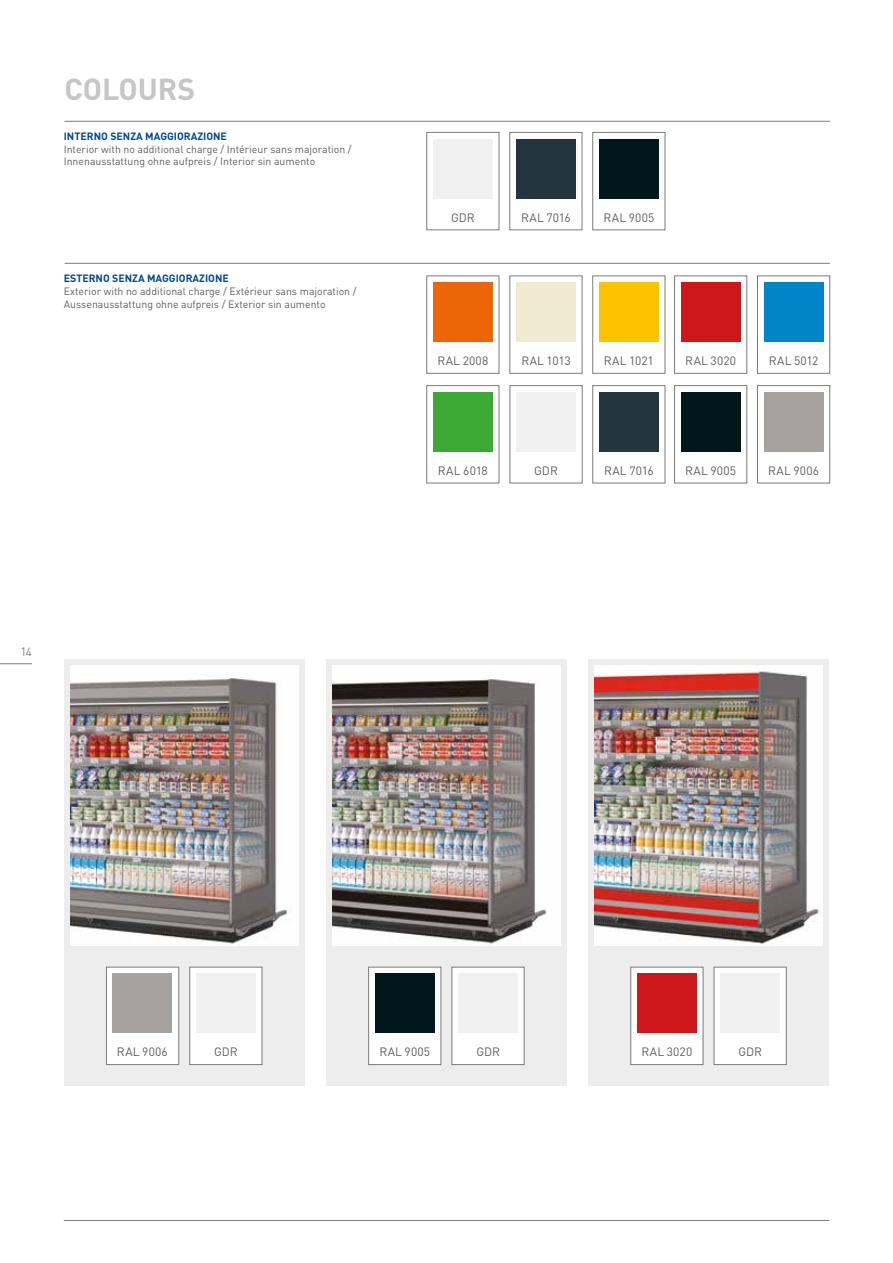
<style>
.page{position:relative;width:893px;height:1263px;background:#fff}
.page>*{position:absolute;margin:0;border:0;box-sizing:border-box;transform-origin:0 0}
.t1{font:700 30px "DIN Pro";color:#c6c6c6}
.t2{font:12px "DIN Pro";letter-spacing:.01em;color:#5f5e5e}
.t3{font:300 12px "DIN Pro";color:#5f5e5e}
.t4{font:10.5px/12.8px "DIN Pro";color:#5f5e5e}
.t5{font:700 10.5px "DIN Pro";color:#004a93}
</style>
<div class="page">
<hr style="left:892px;top:0;width:1px;height:1263px;background:#e3e3e3">
<img style="left:892px;top:0;width:1px;height:955px">
<hr style="left:64px;top:1220px;width:765px;height:1px;background:#7c7b7b">
<div style="left:588px;top:659px;width:241px;height:427px;background:#ededed"></div>
<img style="left:594px;top:665px;width:229px;height:281px">
<div style="left:674px;top:385px;width:73px;height:98px;background:#fff;border:1px solid #7c7b7b"></div>
<div style="left:757px;top:385px;width:73px;height:98px;background:#fff;border:1px solid #7c7b7b"></div>
<div style="left:427px;top:132px;width:72px;height:98px;background:#fff;border:1px solid #7c7b7b"></div>
<div style="left:510px;top:132px;width:72px;height:98px;background:#fff;border:1px solid #7c7b7b"></div>
<div style="left:593px;top:132px;width:72px;height:98px;background:#fff;border:1px solid #7c7b7b"></div>
<div style="left:757px;top:276px;width:73px;height:97px;background:#fff;border:1px solid #7c7b7b"></div>
<div style="left:674px;top:276px;width:73px;height:97px;background:#fff;border:1px solid #7c7b7b"></div>
<div style="left:326px;top:659px;width:241px;height:427px;background:#ededed"></div>
<div style="left:64px;top:659px;width:241px;height:427px;background:#ededed"></div>
<div style="left:599px;top:282px;width:60px;height:60px;background:#fdc300"></div>
<div style="left:433px;top:282px;width:60px;height:60px;background:#ec6608"></div>
<div style="left:516px;top:282px;width:60px;height:60px;background:#f0ead2"></div>
<div style="left:433px;top:139px;width:60px;height:59px;background:#f0f0f0"></div>
<div style="left:516px;top:139px;width:60px;height:59px;background:#24353f"></div>
<div style="left:599px;top:139px;width:60px;height:59px;background:#00181b"></div>
<div style="left:764px;top:392px;width:59px;height:59px;background:#a7a2a0"></div>
<div style="left:764px;top:282px;width:59px;height:60px;background:#0085c8"></div>
<div style="left:433px;top:392px;width:60px;height:59px;background:#3aaa35"></div>
<hr style="left:65px;top:263px;width:765px;height:1px;background:#7c7b7b">
<hr style="left:65px;top:121px;width:765px;height:1px;background:#7c7b7b">
<div style="left:681px;top:282px;width:59px;height:60px;background:#cd171a"></div>
<div style="left:516px;top:392px;width:60px;height:59px;background:#f0f0f0"></div>
<div style="left:681px;top:392px;width:59px;height:59px;background:#00181b"></div>
<div style="left:599px;top:392px;width:60px;height:59px;background:#24353f"></div>
<img style="left:332px;top:665px;width:228px;height:281px">
<div style="left:106px;top:967px;width:73px;height:98px;background:#fff;border:1px solid #7c7b7b"></div>
<div style="left:190px;top:967px;width:72px;height:98px;background:#fff;border:1px solid #7c7b7b"></div>
<div style="left:196px;top:973px;width:60px;height:60px;background:#f0f0f0"></div>
<img style="left:70px;top:665px;width:228px;height:281px">
<div style="left:368px;top:967px;width:73px;height:98px;background:#fff;border:1px solid #7c7b7b"></div>
<div style="left:452px;top:967px;width:72px;height:98px;background:#fff;border:1px solid #7c7b7b"></div>
<div style="left:375px;top:973px;width:59px;height:60px;background:#00181b"></div>
<div style="left:631px;top:967px;width:72px;height:98px;background:#fff;border:1px solid #7c7b7b"></div>
<div style="left:637px;top:974px;width:60px;height:59px;background:#cd171a"></div>
<div style="left:714px;top:967px;width:72px;height:98px;background:#fff;border:1px solid #7c7b7b"></div>
<div style="left:720px;top:973px;width:60px;height:60px;background:#f0f0f0"></div>
<div style="left:458px;top:973px;width:60px;height:60px;background:#f0f0f0"></div>
<div style="left:112px;top:973px;width:60px;height:60px;background:#a7a2a0"></div>
<hr style="left:0;top:663px;width:32px;height:1px;background:#7c7b7b">
<h1 class="t1" style="left:65px;top:64px;width:132px">COLOURS</h1>
<p class="t5" style="left:64px;top:127px;width:165px">INTERNO SENZA MAGGIORAZIONE</p>
<p class="t4" style="left:64px;top:141px;width:289px">Interior with no additional charge / Intérieur sans majoration /<br>Innenausstattung ohne aufpreis / Interior sin aumento</p>
<p class="t5" style="left:64px;top:269px;width:167px">ESTERNO SENZA MAGGIORAZIONE</p>
<p class="t4" style="left:64px;top:284px;width:294px">Exterior with no additional charge / Extérieur sans majoration /<br>Aussenausstattung ohne aufpreis / Exterior sin aumento</p>
<p class="t3" style="left:21px;top:643px;width:13px">14</p>
<p class="t2" style="left:451px;top:208px;width:25px">GDR</p>
<p class="t2" style="left:521px;top:208px;width:51px">RAL 7016</p>
<p class="t2" style="left:603px;top:208px;width:52px">RAL 9005</p>
<p class="t2" style="left:437px;top:351px;width:52px">RAL 2008</p>
<p class="t2" style="left:521px;top:351px;width:51px">RAL 1013</p>
<p class="t2" style="left:604px;top:351px;width:51px">RAL 1021</p>
<p class="t2" style="left:685px;top:351px;width:52px">RAL 3020</p>
<p class="t2" style="left:769px;top:351px;width:51px">RAL 5012</p>
<p class="t2" style="left:438px;top:461px;width:51px">RAL 6018</p>
<p class="t2" style="left:768px;top:461px;width:52px">RAL 9006</p>
<p class="t2" style="left:534px;top:461px;width:25px">GDR</p>
<p class="t2" style="left:604px;top:461px;width:51px">RAL 7016</p>
<p class="t2" style="left:685px;top:461px;width:52px">RAL 9005</p>
<p class="t2" style="left:214px;top:1042px;width:25px">GDR</p>
<p class="t2" style="left:379px;top:1042px;width:52px">RAL 9005</p>
<p class="t2" style="left:641px;top:1042px;width:52px">RAL 3020</p>
<p class="t2" style="left:738px;top:1042px;width:25px">GDR</p>
<p class="t2" style="left:117px;top:1042px;width:52px">RAL 9006</p>
<p class="t2" style="left:476px;top:1042px;width:25px">GDR</p>
</div>
